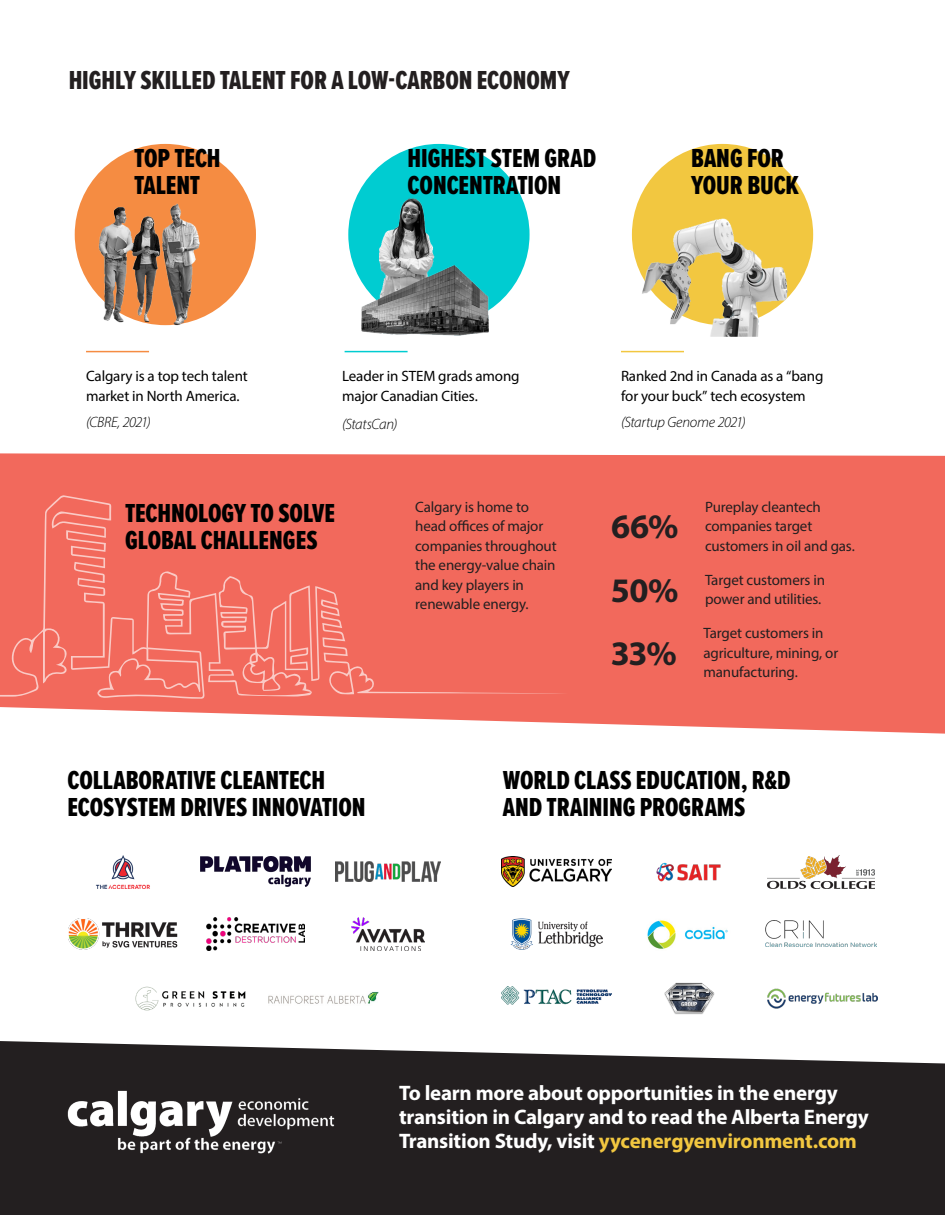
<style>
.page{position:relative;width:945px;height:1215px;background:#fff}
.page>*{position:absolute;margin:0;border:0;box-sizing:border-box;transform-origin:0 0}
.t1{font:700 34.5px "Myriad Pro";color:#231f20}
.t2{font:27px/27px "Proxima Nova Ex Cn Extrabld";color:#000}
.t3{font:27px "Proxima Nova Ex Cn Extrabld";letter-spacing:-.005em;color:#231f20}
.t4{font:700 21px/24px "Myriad Pro";letter-spacing:-.01em;color:#fff}
.t5{font:15px/19.5px "Myriad Pro";letter-spacing:-.01em;color:#231f20}
.t6{font:15px/19.5px "Myriad Pro";letter-spacing:-.01em;color:#000}
.t7{font:italic 300 15px "Myriad Pro";letter-spacing:-.02em;color:#000}
.s1{color:#f2c740}
</style>
<div class="page">
<svg style="left:0;top:1041px;width:945px;height:174px;background:#353132"></svg>
<svg style="left:0;top:453px;width:945px;height:281px;background:#f3776b"></svg>
<svg style="left:0;top:495px;width:569px;height:204px;background:#f26e61"></svg>
<div style="left:75px;top:144px;width:181px;height:181px;background:#f58c42;border-radius:50%"></div>
<div style="left:348px;top:144px;width:182px;height:181px;background:#00ccd1;border-radius:50%"></div>
<div style="left:632px;top:144px;width:181px;height:181px;background:#f2c740;border-radius:50%"></div>
<img style="left:98px;top:203px;width:102px;height:122px">
<img style="left:361px;top:198px;width:128px;height:137px">
<img style="left:642px;top:218px;width:145px;height:118px">
<hr style="left:86px;top:351px;width:63px;height:1px;background:#f58c42">
<hr style="left:345px;top:351px;width:63px;height:1px;background:#00ccd1">
<hr style="left:621px;top:351px;width:63px;height:1px;background:#f2c740">
<img style="left:501px;top:857px;width:110px;height:30px">
<img style="left:95px;top:856px;width:55px;height:32px">
<img style="left:656px;top:862px;width:65px;height:20px">
<img style="left:200px;top:857px;width:110px;height:30px">
<img style="left:767px;top:856px;width:108px;height:32px">
<img style="left:335px;top:862px;width:106px;height:20px">
<img style="left:501px;top:987px;width:111px;height:18px">
<img style="left:135px;top:986px;width:111px;height:24px">
<img style="left:510px;top:918px;width:93px;height:32px">
<img style="left:68px;top:918px;width:110px;height:32px">
<img style="left:664px;top:982px;width:51px;height:32px">
<img style="left:268px;top:992px;width:111px;height:12px">
<img style="left:647px;top:920px;width:81px;height:29px">
<img style="left:206px;top:918px;width:98px;height:32px">
<img style="left:768px;top:988px;width:110px;height:20px">
<img style="left:766px;top:921px;width:110px;height:26px">
<img style="left:351px;top:918px;width:73px;height:32px">
<img style="left:62px;top:1045px;width:277px;height:154px">
<p class="t3" style="left:69px;top:60px;width:503px">HIGHLY SKILLED TALENT FOR A LOW-CARBON ECONOMY</p>
<p class="t2" style="left:134px;top:144px;width:88px">TOP TECH</p>
<p class="t2" style="left:134px;top:171px;width:68px">TALENT</p>
<p class="t6" style="left:86px;top:366px;width:163px">Calgary is a top tech talent market in North America.</p>
<p class="t7" style="left:86px;top:413px;width:66px">(CBRE, 2021)</p>
<p class="t2" style="left:408px;top:144px;width:190px">HIGHEST STEM GRAD<br>CONCENTRATION</p>
<p class="t2" style="left:691px;top:144px;width:94px">BANG FOR</p>
<p class="t2" style="left:691px;top:171px;width:109px">YOUR BUCK</p>
<p class="t6" style="left:342px;top:366px;width:179px">Leader in STEM grads among major Canadian Cities.</p>
<p class="t7" style="left:342px;top:415px;width:57px">(StatsCan)</p>
<p class="t6" style="left:621px;top:366px;width:204px">Ranked 2nd in Canada as a “bang for your buck” tech ecosystem</p>
<p class="t7" style="left:621px;top:413px;width:126px">(Startup Genome 2021)</p>
<p class="t2" style="left:125px;top:499px;width:211px">TECHNOLOGY TO SOLVE<br>GLOBAL CHALLENGES</p>
<p class="t5" style="left:415px;top:497px;width:143px">Calgary is home to head offices of major companies throughout the energy-value chain and key players in renewable energy.</p>
<p class="t1" style="left:611px;top:504px;width:69px">66%</p>
<p class="t1" style="left:611px;top:568px;width:69px">50%</p>
<p class="t1" style="left:611px;top:631px;width:68px">33%</p>
<p class="t5" style="left:705px;top:497px;width:151px">Pureplay cleantech companies target customers in oil and gas.</p>
<p class="t5" style="left:705px;top:570px;width:122px">Target customers in</p>
<p class="t5" style="left:705px;top:589px;width:118px">power and utilities.</p>
<p class="t5" style="left:704px;top:623px;width:136px">Target customers in agriculture, mining, or manufacturing.</p>
<p class="t2" style="left:68px;top:766px;width:300px">COLLABORATIVE CLEANTECH<br>ECOSYSTEM DRIVES INNOVATION</p>
<p class="t2" style="left:503px;top:766px;width:289px">WORLD CLASS EDUCATION, R&amp;D<br>AND TRAINING PROGRAMS</p>
<p class="t4" style="left:399px;top:1080px;width:471px">To learn more about opportunities in the energy transition in Calgary and to read the Alberta Energy<br>Transition Study, visit <span class="s1">yycenergyenvironment.com</span></p>
</div>
